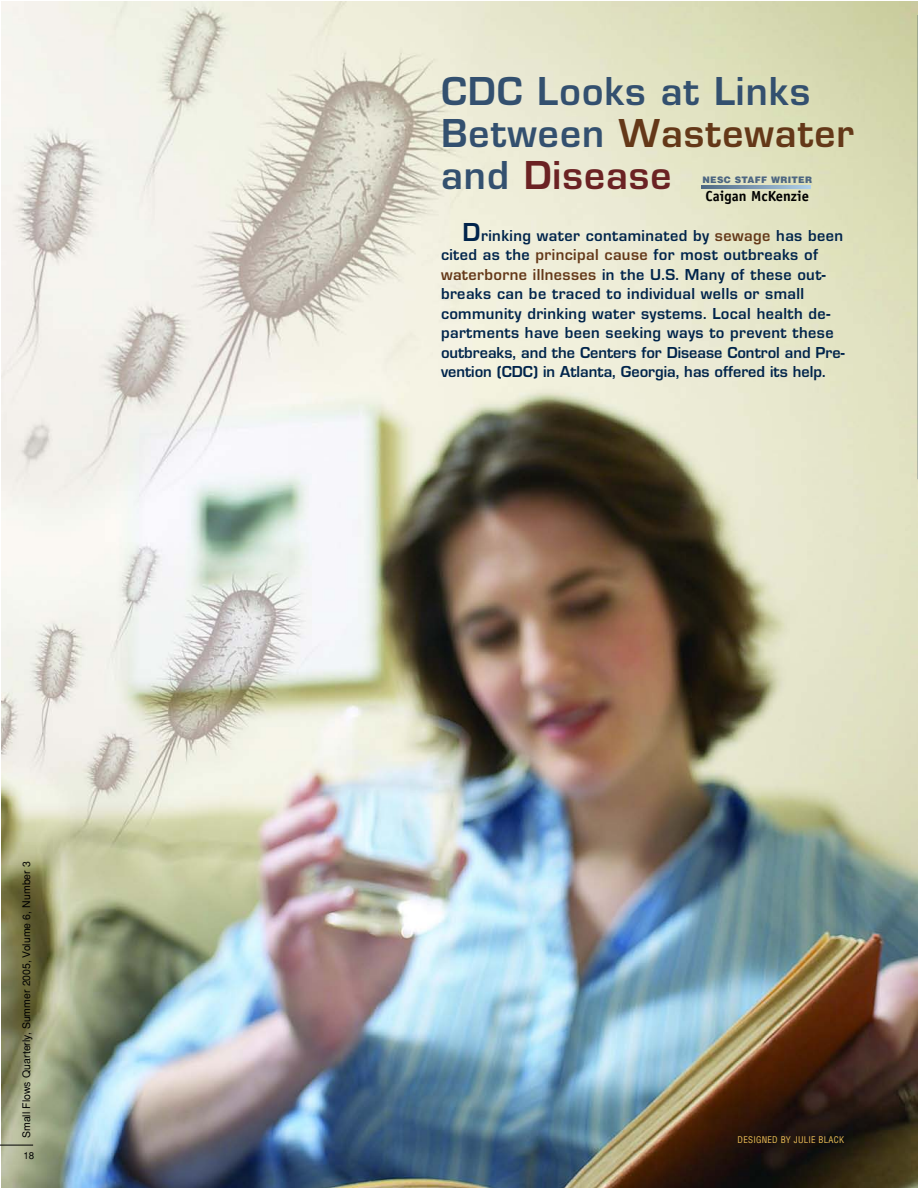
<style>
.page{position:relative;width:918px;height:1188px;background:#fff}
.page>*{position:absolute;margin:0;border:0;box-sizing:border-box;transform-origin:0 0}
.t1{font:42px/42px "Eurose";letter-spacing:.025em;color:#33506f}
.t2{font:16.5px/19.5px "Eurose";letter-spacing:.025em;color:#00244b}
.t3{font:700 14.55px "Officina Sans";color:#000}
.t4{font:10.5px "Helvetica";color:#000}
.t5{font:9.75px "Helvetica";color:#000}
.t6{font:condensed 9px "Helvetica";letter-spacing:.025em;color:#eabc55}
.t7{font:900 9px "Helvetica";letter-spacing:.035em;color:#4d6681}
.s1{color:#643818}
.s2{color:#6b2223}
.s3{font-size:27px}
</style>
<div class="page">
<img style="left:2px;top:2px;width:916px;height:1186px">
<svg style="left:917px;top:15px;width:1px;height:464px"></svg>
<hr style="left:0;top:1145px;width:33px;height:1px;background:#000">
<svg style="left:702px;top:185px;width:111px;height:3px"></svg>
<p class="t4" style="left:21px;top:1138px;width:278px;rotate:-90deg">Small Flows Quarterly, Summer 2005, Volume 6, Number 3</p>
<p class="t5" style="left:23px;top:1150px;width:12px">18</p>
<h1 class="t1" style="left:441px;top:74px;width:415px">CDC Looks at Links<br>Between <span class="s1">Wastewater </span>and <span class="s2">Disease</span></h1>
<p class="t7" style="left:702px;top:175px;width:111px">NESC STAFF WRITER</p>
<p class="t3" style="left:706px;top:191px;width:105px">Caigan McKenzie</p>
<p class="t2" style="left:441px;top:227px;width:405px;text-indent:22px"><span class="s3">D</span>rinking water contaminated by <span class="s1">sewage</span> has been cited as the <span class="s1">principal cause</span> for most outbreaks of <span class="s1">waterborne illnesses</span> in the U.S. Many of these out&shy;breaks can be traced to individual wells or small community drinking water systems. Local health de&shy;partments have been seeking ways to prevent these outbreaks, and the Centers for Disease Control and Pre&shy;vention (CDC) in Atlanta, Georgia, has offered its help.</p>
<p class="t6" style="left:738px;top:1135px;width:108px">DESIGNED BY JULIE BLACK</p>
</div>
